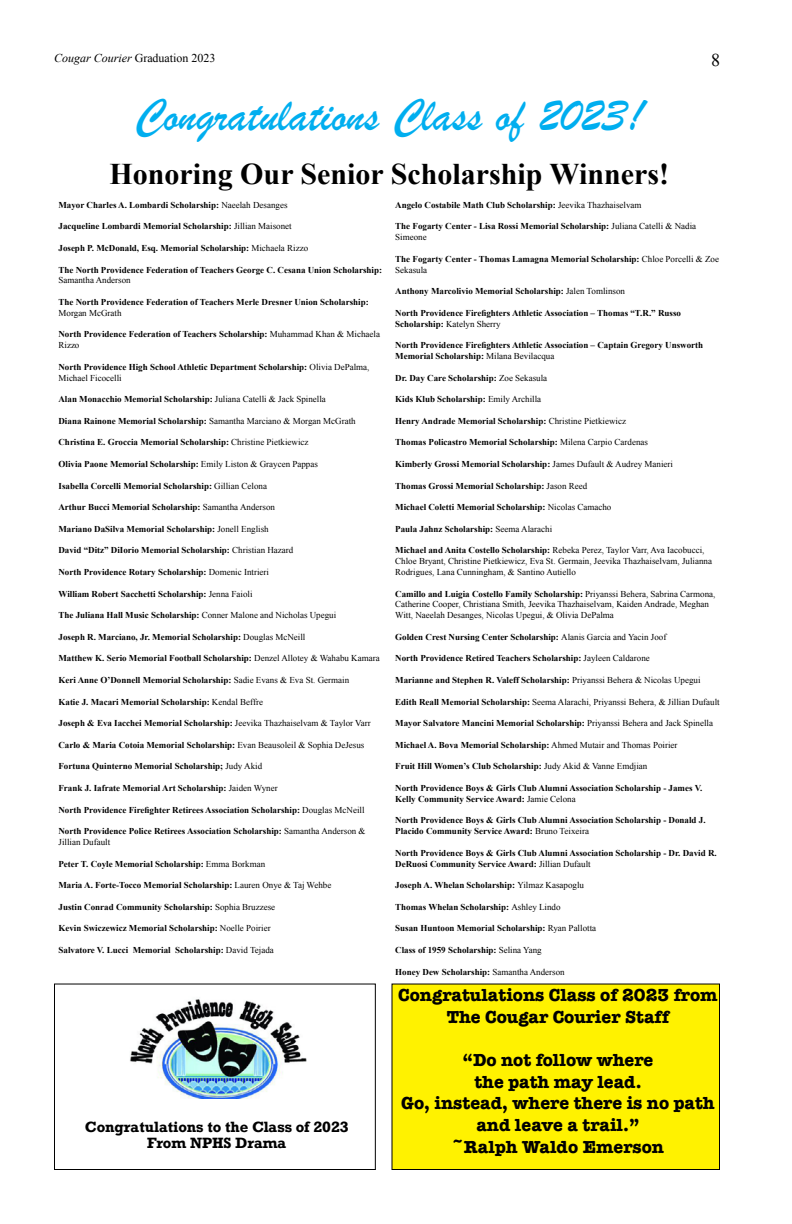
<style>
.page{position:relative;width:792px;height:1224px;background:#fff}
.page>*{position:absolute;margin:0;border:0;box-sizing:border-box;transform-origin:0 0}
.t1{font:48px "Brush Script";color:#00aeef}
.t2{font:700 30px "Times New Roman";color:#000}
.t3{font:700 18px/21.6px "American Typewriter";color:#000;text-align:center}
.t4{font:18px "Times New Roman";color:#000}
.t5{font:700 14px/16.8px "Rockwell";color:#000;text-align:center}
.t6{font:12px "Times New Roman";color:#000}
.t7{font:700 9px/10.8px "Times New Roman";color:#000}
.t8{font:9px/10.8px "Times New Roman";color:#000}
.s1{font-style:italic}
.s2{font-weight:400}
.s3{font-weight:700}
</style>
<div class="page">
<img style="left:130px;top:999px;width:177px;height:100px">
<div style="left:54px;top:984px;width:322px;height:186px;border:1px solid #000"></div>
<div style="left:392px;top:984px;width:328px;height:186px;background:#fff200"></div>
<div style="left:392px;top:984px;width:328px;height:186px;border:1px solid #000"></div>
<h3 class="t6" style="left:54px;top:50px;width:163px"><span class="s1">Cougar Courier</span> Graduation 2023</h3>
<h3 class="t4" style="left:711px;top:48px;width:10px">8</h3>
<h1 class="t1" style="left:135px;top:84px;width:510px">Congratulations Class of 2023!</h1>
<h2 class="t2" style="left:109px;top:154px;width:561px">Honoring Our Senior Scholarship Winners!</h2>
<p class="t7" style="left:58px;top:199px;width:231px">Mayor Charles A. Lombardi Scholarship: <span class="s2">Naeelah Desanges</span></p>
<p class="t7" style="left:58px;top:221px;width:235px">Jacqueline Lombardi Memorial Scholarship: <span class="s2">Jillian Maisonet</span></p>
<p class="t7" style="left:58px;top:242px;width:251px">Joseph P. McDonald, Esq. Memorial Scholarship: <span class="s2">Michaela Rizzo</span></p>
<p class="t7" style="left:58px;top:264px;width:325px">The North Providence Federation of Teachers George C. Cesana Union Scholarship:</p>
<p class="t8" style="left:58px;top:275px;width:74px">Samantha Anderson</p>
<p class="t7" style="left:58px;top:296px;width:312px">The North Providence Federation of Teachers Merle Dresner Union Scholarship:</p>
<p class="t8" style="left:58px;top:307px;width:65px">Morgan McGrath</p>
<p class="t7" style="left:58px;top:329px;width:323px">North Providence Federation of Teachers Scholarship: <span class="s2">Muhammad Khan &amp; Michaela<br>Rizzo</span></p>
<p class="t7" style="left:58px;top:361px;width:313px">North Providence High School Athletic Department Scholarship: <span class="s2">Olivia DePalma,<br>Michael Ficocelli</span></p>
<p class="t7" style="left:58px;top:394px;width:269px">Alan Monacchio Memorial Scholarship: <span class="s2">Juliana Catelli &amp; Jack Spinella</span></p>
<p class="t7" style="left:58px;top:415px;width:299px">Diana Rainone Memorial Scholarship: <span class="s2">Samantha Marciano &amp; Morgan McGrath</span></p>
<p class="t7" style="left:58px;top:437px;width:252px">Christina E. Groccia Memorial Scholarship: <span class="s2">Christine Pietkiewicz</span></p>
<p class="t7" style="left:58px;top:458px;width:261px">Olivia Paone Memorial Scholarship: <span class="s2">Emily Liston &amp; Graycen Pappas</span></p>
<p class="t7" style="left:58px;top:480px;width:210px">Isabella Corcelli Memorial Scholarship: <span class="s2">Gillian Celona</span></p>
<p class="t7" style="left:58px;top:502px;width:218px">Arthur Bucci Memorial Scholarship: <span class="s2">Samantha Anderson</span></p>
<p class="t7" style="left:58px;top:523px;width:212px">Mariano DaSilva Memorial Scholarship: <span class="s2">Jonell English</span></p>
<p class="t7" style="left:58px;top:545px;width:236px">David “Ditz” DiIorio Memorial Scholarship: <span class="s2">Christian Hazard</span></p>
<p class="t7" style="left:58px;top:566px;width:212px">North Providence Rotary Scholarship: <span class="s2">Domenic Intrieri</span></p>
<p class="t7" style="left:58px;top:588px;width:196px">William Robert Sacchetti Scholarship: <span class="s2">Jenna Faioli</span></p>
<p class="t7" style="left:58px;top:610px;width:279px">The Juliana Hall Music Scholarship: <span class="s2">Conner Malone and Nicholas Upegui</span></p>
<p class="t7" style="left:58px;top:631px;width:248px">Joseph R. Marciano, Jr. Memorial Scholarship: <span class="s2">Douglas McNeill</span></p>
<p class="t7" style="left:58px;top:653px;width:323px">Matthew K. Serio Memorial Football Scholarship: <span class="s2">Denzel Allotey &amp; Wahabu Kamara</span></p>
<p class="t7" style="left:58px;top:674px;width:292px">Keri Anne O’Donnell Memorial Scholarship: <span class="s2">Sadie Evans &amp; Eva St. Germain</span></p>
<p class="t7" style="left:58px;top:696px;width:206px">Katie J. Macari Memorial Scholarship: <span class="s2">Kendal Beffre</span></p>
<p class="t7" style="left:58px;top:718px;width:314px">Joseph &amp; Eva Iacchei Memorial Scholarship: <span class="s2">Jeevika Thazhaiselvam &amp; Taylor Varr</span></p>
<p class="t7" style="left:58px;top:739px;width:307px">Carlo &amp; Maria Cotoia Memorial Scholarship: <span class="s2">Evan Beausoleil &amp; Sophia DeJesus</span></p>
<p class="t7" style="left:58px;top:761px;width:205px">Fortuna Quinterno Memorial Scholarship; <span class="s2">Judy Akid</span></p>
<p class="t7" style="left:58px;top:782px;width:221px">Frank J. Iafrate Memorial Art Scholarship: <span class="s2">Jaiden Wyner</span></p>
<p class="t7" style="left:58px;top:804px;width:308px">North Providence Firefighter Retirees Association Scholarship: <span class="s2">Douglas McNeill</span></p>
<p class="t7" style="left:58px;top:826px;width:309px">North Providence Police Retirees Association Scholarship: <span class="s2">Samantha Anderson &amp;<br>Jillian Dufault</span></p>
<p class="t7" style="left:58px;top:858px;width:208px">Peter T. Coyle Memorial Scholarship: <span class="s2">Emma Borkman</span></p>
<p class="t7" style="left:58px;top:880px;width:274px">Maria A. Forte-Tocco Memorial Scholarship: <span class="s2">Lauren Onye &amp; Taj Wehbe</span></p>
<p class="t7" style="left:58px;top:901px;width:218px">Justin Conrad Community Scholarship: <span class="s2">Sophia Bruzzese</span></p>
<p class="t7" style="left:58px;top:923px;width:214px">Kevin Swiczewicz Memorial Scholarship: <span class="s2">Noelle Poirier</span></p>
<p class="t7" style="left:58px;top:944px;width:217px">Salvatore V. Lucci Memorial Scholarship: <span class="s2">David Tejada</span></p>
<p class="t7" style="left:395px;top:199px;width:248px">Angelo Costabile Math Club Scholarship: <span class="s2">Jeevika Thazhaiselvam</span></p>
<p class="t7" style="left:395px;top:221px;width:303px">The Fogarty Center - Lisa Rossi Memorial Scholarship: <span class="s2">Juliana Catelli &amp; Nadia<br>Simeone</span></p>
<p class="t7" style="left:395px;top:253px;width:325px">The Fogarty Center - Thomas Lamagna Memorial Scholarship: <span class="s2">Chloe Porcelli &amp; Zoe<br>Sekasula</span></p>
<p class="t7" style="left:395px;top:286px;width:231px">Anthony Marcolivio Memorial Scholarship: <span class="s2">Jalen Tomlinson</span></p>
<p class="t7" style="left:395px;top:307px;width:287px">North Providence Firefighters Athletic Association – Thomas “T.R.” Russo<br>Scholarship: <span class="s2">Katelyn Sherry</span></p>
<p class="t7" style="left:395px;top:340px;width:309px">North Providence Firefighters Athletic Association – Captain Gregory Unsworth<br>Memorial Scholarship: <span class="s2">Milana Bevilacqua</span></p>
<p class="t7" style="left:395px;top:372px;width:153px">Dr. Day Care Scholarship: <span class="s2">Zoe Sekasula</span></p>
<p class="t7" style="left:395px;top:394px;width:148px">Kids Klub Scholarship: <span class="s2">Emily Archilla</span></p>
<p class="t7" style="left:395px;top:415px;width:232px">Henry Andrade Memorial Scholarship: <span class="s2">Christine Pietkiewicz</span></p>
<p class="t7" style="left:395px;top:437px;width:254px">Thomas Policastro Memorial Scholarship: <span class="s2">Milena Carpio Cardenas</span></p>
<p class="t7" style="left:395px;top:458px;width:279px">Kimberly Grossi Memorial Scholarship: <span class="s2">James Dufault &amp; Audrey Manieri</span></p>
<p class="t7" style="left:395px;top:480px;width:194px">Thomas Grossi Memorial Scholarship: <span class="s2">Jason Reed</span></p>
<p class="t7" style="left:395px;top:502px;width:218px">Michael Coletti Memorial Scholarship: <span class="s2">Nicolas Camacho</span></p>
<p class="t7" style="left:395px;top:523px;width:158px">Paula Jahnz Scholarship: <span class="s2">Seema Alarachi</span></p>
<p class="t8" style="left:395px;top:545px;width:318px"><span class="s3">Michael and Anita Costello Scholarship:</span> Rebeka Perez, Taylor Varr, Ava Iacobucci,<br>Chloe Bryant, Christine Pietkiewicz, Eva St. Germain, Jeevika Thazhaiselvam, Julianna<br>Rodrigues, Lana Cunningham, &amp; Santino Autiello</p>
<p class="t8" style="left:395px;top:588px;width:322px"><span class="s3">Camillo and Luigia Costello Family Scholarship:</span> Priyanssi Behera, Sabrina Carmona,<br>Catherine Cooper, Christiana Smith, Jeevika Thazhaiselvam, Kaiden Andrade, Meghan<br>Witt, Naeelah Desanges, Nicolas Upegui, &amp; Olivia DePalma</p>
<p class="t7" style="left:395px;top:631px;width:273px">Golden Crest Nursing Center Scholarship: <span class="s2">Alanis Garcia and Yacin Joof</span></p>
<p class="t7" style="left:395px;top:653px;width:256px">North Providence Retired Teachers Scholarship: <span class="s2">Jayleen Caldarone</span></p>
<p class="t7" style="left:395px;top:674px;width:307px">Marianne and Stephen R. Valeff Scholarship: <span class="s2">Priyanssi Behera &amp; Nicolas Upegui</span></p>
<p class="t8" style="left:395px;top:696px;width:326px"><span class="s3">Edith Reall Memorial Scholarship:</span> Seema Alarachi, Priyanssi Behera, &amp; Jillian Dufault</p>
<p class="t7" style="left:395px;top:718px;width:319px">Mayor Salvatore Mancini Memorial Scholarship: <span class="s2">Priyanssi Behera and Jack Spinella</span></p>
<p class="t7" style="left:395px;top:739px;width:284px">Michael A. Bova Memorial Scholarship: <span class="s2">Ahmed Mutair and Thomas Poirier</span></p>
<p class="t7" style="left:395px;top:761px;width:254px">Fruit Hill Women’s Club Scholarship: <span class="s2">Judy Akid &amp; Vanne Emdjian</span></p>
<p class="t7" style="left:395px;top:782px;width:309px">North Providence Boys &amp; Girls Club Alumni Association Scholarship - James V.<br>Kelly Community Service Award: <span class="s2">Jamie Celona</span></p>
<p class="t7" style="left:395px;top:815px;width:312px">North Providence Boys &amp; Girls Club Alumni Association Scholarship - Donald J.<br>Placido Community Service Award: <span class="s2">Bruno Teixeira</span></p>
<p class="t7" style="left:395px;top:847px;width:323px">North Providence Boys &amp; Girls Club Alumni Association Scholarship - Dr. David R.<br>DeRuosi Community Service Award: <span class="s2">Jillian Dufault</span></p>
<p class="t7" style="left:395px;top:880px;width:190px">Joseph A. Whelan Scholarship: <span class="s2">Yilmaz Kasapoglu</span></p>
<p class="t7" style="left:395px;top:901px;width:167px">Thomas Whelan Scholarship: <span class="s2">Ashley Lindo</span></p>
<p class="t7" style="left:395px;top:923px;width:202px">Susan Huntoon Memorial Scholarship: <span class="s2">Ryan Pallotta</span></p>
<p class="t7" style="left:395px;top:944px;width:148px">Class of 1959 Scholarship: <span class="s2">Selina Yang</span></p>
<p class="t7" style="left:395px;top:966px;width:171px">Honey Dew Scholarship: <span class="s2">Samantha Anderson</span></p>
<h3 class="t5" style="left:85px;top:1118px;width:265px">Congratulations to the Class of 2023<br>From NPHS Drama</h3>
<h3 class="t3" style="left:398px;top:984px;width:321px">Congratulations Class of 2023 from<br>The Cougar Courier Staff</h3>
<h3 class="t3" style="left:401px;top:1048px;width:315px">“Do not follow where<br>the path may lead.<br>Go, instead, where there is no path and leave a trail.”<br>~Ralph Waldo Emerson</h3>
</div>
